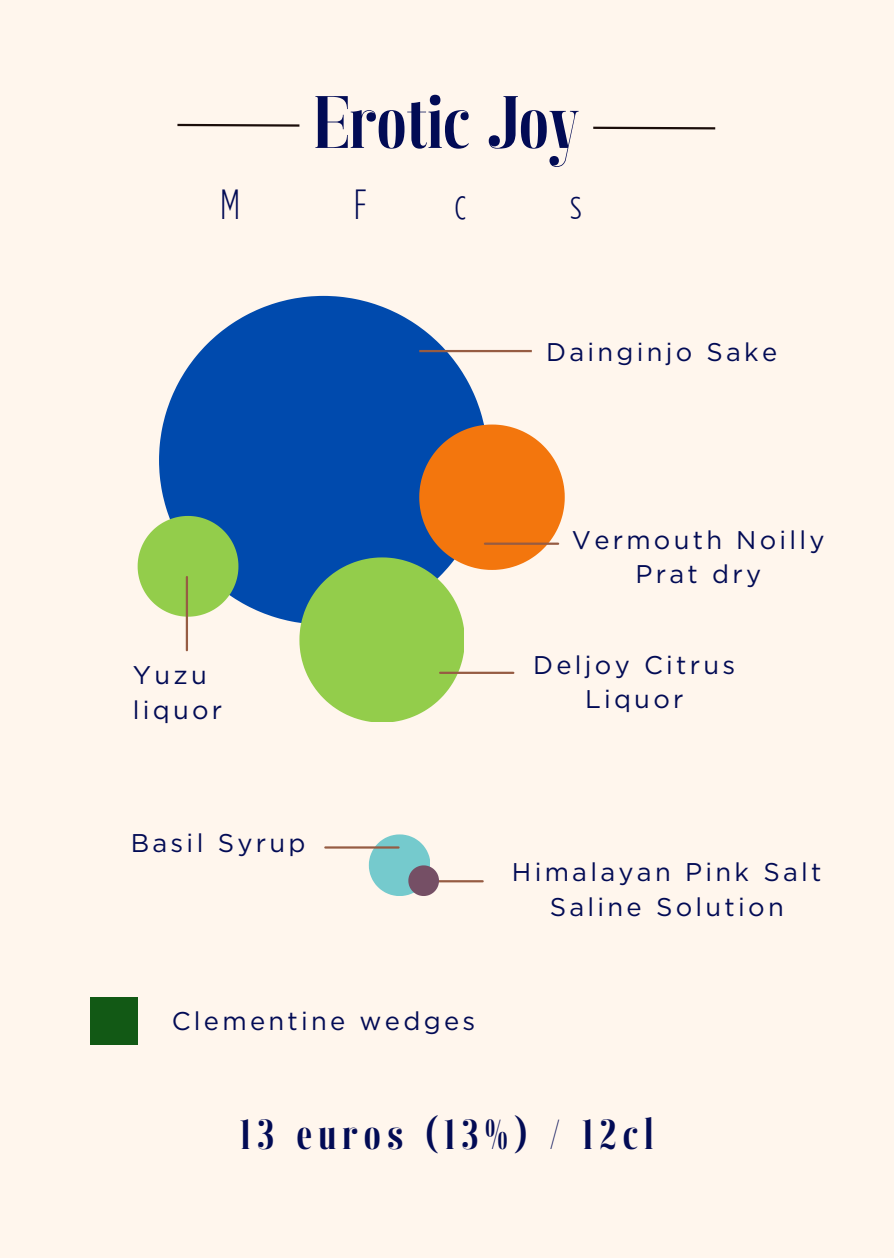
<style>
.page{position:relative;width:894px;height:1258px;background:#fff}
.page>*{position:absolute;margin:0;border:0;box-sizing:border-box;transform-origin:0 0}
.t1{font:74.1px "Manison 700 Cond";color:#020b55}
.t2{font:42px "Manison 700 Cond";letter-spacing:.15em;color:#020b55}
.t3{font:300 42px "Gotham Condensed";color:#020b55}
.t4{font:25.5px/34.2px "Gotham";letter-spacing:.13em;color:#020b55;text-align:center}
</style>
<div class="page">
<div style="left:0;top:0;width:893px;height:1258px;background:#fff6ed"></div>
<svg style="left:159px;top:296px;width:328px;height:328px;fill:#004aad"></svg>
<svg style="left:138px;top:516px;width:100px;height:101px;background:#9acb69"></svg>
<hr style="left:419px;top:350px;width:112px;height:2px;background:#965c43">
<svg style="left:299px;top:424px;width:265px;height:298px"></svg>
<hr style="left:440px;top:672px;width:73px;height:2px;background:#965c43">
<hr style="left:186px;top:577px;width:2px;height:73px;background:#965c43">
<div style="left:90px;top:997px;width:48px;height:47px;background:#125915"></div>
<hr style="left:409px;top:880px;width:73px;height:2px;background:#965c43">
<svg style="left:369px;top:834px;width:70px;height:62px"></svg>
<hr style="left:325px;top:846px;width:73px;height:2px;background:#965c43">
<hr style="left:177px;top:124px;width:122px;height:3px;background:#1b0d0a">
<hr style="left:593px;top:127px;width:122px;height:2px;background:#1b0d0a">
<h1 class="t1" style="left:314px;top:79px;width:266px">Erotic Joy</h1>
<h2 class="t3" style="left:220px;top:178px;width:18px">D</h2>
<h2 class="t3" style="left:353px;top:178px;width:15px">C</h2>
<h2 class="t3" style="left:454px;top:178px;width:14px">F</h2>
<h2 class="t3" style="left:570px;top:178px;width:22px">M</h2>
<p class="t4" style="left:546px;top:334px;width:232px">Dainginjo Sake</p>
<p class="t4" style="left:571px;top:523px;width:254px">Vermouth Noilly<br>Prat dry</p>
<p class="t4" style="left:133px;top:657px;width:91px;line-height:35.1px;text-align:left">Yuzu liquor</p>
<p class="t4" style="left:533px;top:648px;width:203px">Deljoy Citrus<br>Liquor</p>
<p class="t4" style="left:131px;top:825px;width:176px">Basil Syrup</p>
<p class="t4" style="left:172px;top:1004px;width:305px">Clementine wedges</p>
<p class="t4" style="left:512px;top:855px;width:311px">Himalayan Pink Salt<br>Saline Solution</p>
<h2 class="t2" style="left:240px;top:1110px;width:414px">13 euros (13%) / 12cl</h2>
</div>
